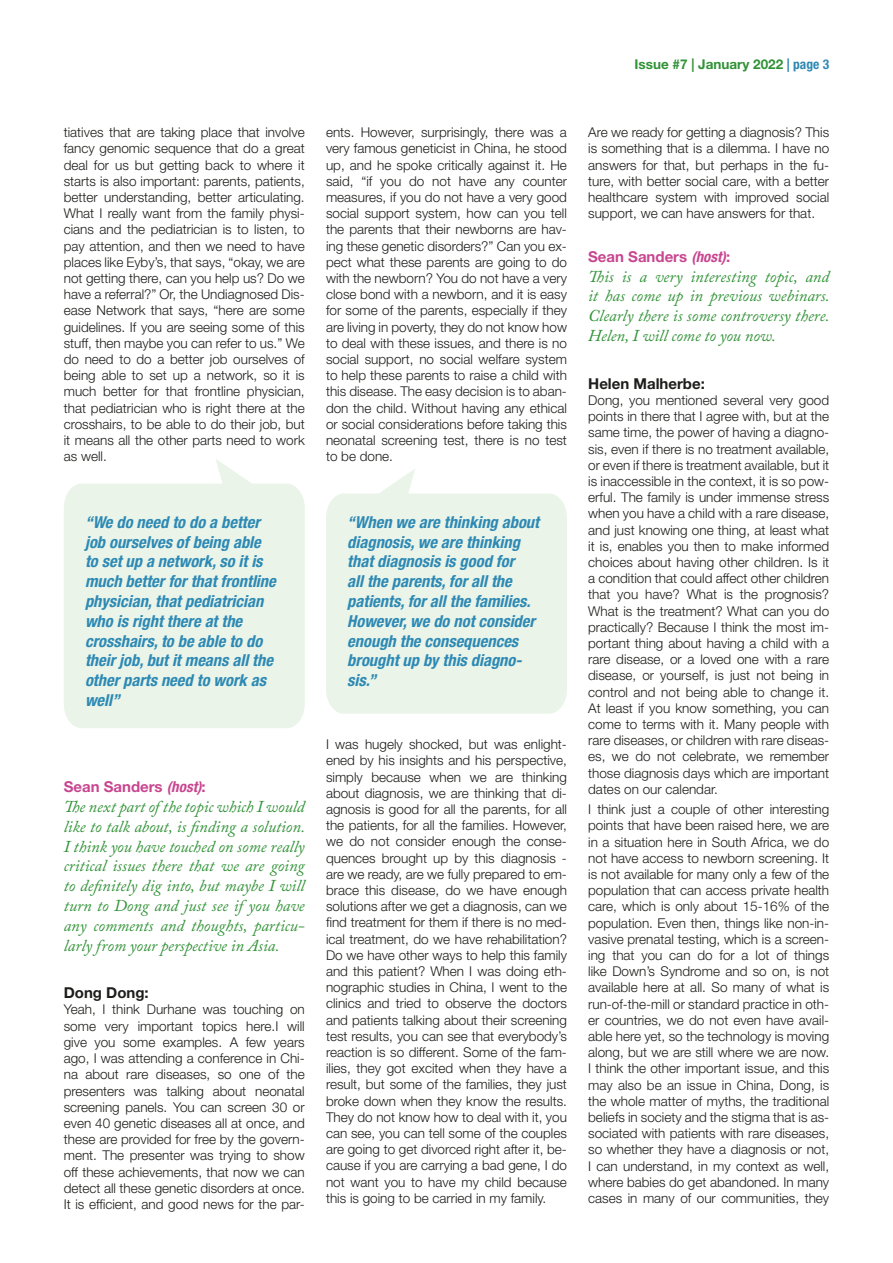
<style>
.page{position:relative;width:893px;height:1263px;background:#fff}
.page>*{position:absolute;margin:0;border:0;box-sizing:border-box;transform-origin:0 0}
.OUT_BOX{font:italic 700 condensed 16.5px/19.8px "Helvetica Neue LT Std";color:#2d89b4}
.Sanders_speaking{font:italic 16.5px/19.8px "Adobe Caslon Pro";color:#319237;text-align:justify}
.Sanders_name{font:700 15px "Helvetica Neue LT Std";color:#c84690}
.Panelists_names{font:700 15px "Helvetica Neue LT Std";color:#1d1d1b}
.t1{font:300 13.5px/16.2px "Helvetica Neue LT Std";color:#1d1d1b;text-align:justify}
.t2{font:700 13.5px "Helvetica Neue LT Std";color:#319237}
.s1{color:#2d89b4}
.s2{font-stretch:condensed;color:#2d89b4}
.s3{font-style:italic;font-stretch:condensed}
</style>
<div class="page">
<svg style="left:64px;top:459px;width:241px;height:269px;background:#ebf5eb"></svg>
<svg style="left:326px;top:469px;width:241px;height:245px;background:#ecf5eb"></svg>
<p class="t2" style="left:635px;top:56px;width:196px">Issue #7 | January 2022 <span class="s1">|</span> <span class="s2">page 3</span></p>
<p class="t1" style="left:64px;top:124px;width:242px">tiatives that are taking place that involve fancy genomic sequence that do a great deal for us but getting back to where it starts is also important: parents, patients, better understanding, better articulating.<br>What I really want from the family physi&shy;cians and the pediatrician is to listen, to pay attention, and then we need to have places like Eyby’s, that says, “okay, we are not getting there, can you help us? Do we have a referral?” Or, the Undiagnosed Dis&shy;ease Network that says, “here are some guidelines. If you are seeing some of this stuff, then maybe you can refer to us.” We do need to do a better job ourselves of being able to set up a network, so it is much better for that frontline physician, that pediatrician who is right there at the crosshairs, to be able to do their job, but it means all the other parts need to work as well.</p>
<p class="t1" style="left:326px;top:124px;width:242px">ents. However, surprisingly, there was a very famous geneticist in China, he stood up, and he spoke critically against it. He said, “if you do not have any counter measures, if you do not have a very good social support system, how can you tell the parents that their newborns are hav&shy;ing these genetic disorders?” Can you ex&shy;pect what these parents are going to do with the newborn? You do not have a very close bond with a newborn, and it is easy for some of the parents, especially if they are living in poverty, they do not know how to deal with these issues, and there is no social support, no social welfare system to help these parents to raise a child with this disease. The easy decision is to aban&shy;don the child. Without having any ethical or social considerations before taking this neonatal screening test, there is no test to be done.</p>
<p class="OUT_BOX" style="left:85px;top:512px;width:192px">“We do need to do a better job ourselves of being able to set up a network, so it is much better for that frontline physician, that pediatrician who is right there at the crosshairs, to be able to do their job, but it means all the other parts need to work as well”</p>
<p class="Sanders_name" style="left:64px;top:777px;width:143px">Sean Sanders <span class="s3">(host)</span>:</p>
<p class="Sanders_speaking" style="left:64px;top:796px;width:243px">The next part of the topic which I would like to talk about, is finding a solution.<br>I think you have touched on some really critical issues there that we are going to definitely dig into, but maybe I will turn to Dong and just see if you have any comments and thoughts, particu&shy;larly from your perspective in Asia.</p>
<p class="Panelists_names" style="left:64px;top:984px;width:87px">Dong Dong:</p>
<p class="t1" style="left:64px;top:1001px;width:242px">Yeah, I think Durhane was touching on some very important topics here.I will give you some examples. A few years ago, I was attending a conference in Chi&shy;na about rare diseases, so one of the presenters was talking about neonatal screening panels. You can screen 30 or even 40 genetic diseases all at once, and these are provided for free by the govern&shy;ment. The presenter was trying to show off these achievements, that now we can detect all these genetic disorders at once.<br>It is efficient, and good news for the par-</p>
<p class="OUT_BOX" style="left:347px;top:512px;width:193px">“When we are thinking about diagnosis, we are thinking that diagnosis is good for<br>all the parents, for all the patients, for all the families.<br>However, we do not consider enough the consequences brought up by this diagno&shy;sis.”</p>
<p class="t1" style="left:326px;top:736px;width:242px">I was hugely shocked, but was enlight&shy;ened by his insights and his perspective, simply because when we are thinking about diagnosis, we are thinking that di&shy;agnosis is good for all the parents, for all the patients, for all the families. However, we do not consider enough the conse&shy;quences brought up by this diagnosis - are we ready, are we fully prepared to em&shy;brace this disease, do we have enough solutions after we get a diagnosis, can we find treatment for them if there is no med&shy;ical treatment, do we have rehabilitation?<br>Do we have other ways to help this family and this patient? When I was doing eth&shy;nographic studies in China, I went to the clinics and tried to observe the doctors and patients talking about their screening test results, you can see that everybody’s reaction is so different. Some of the fam&shy;ilies, they got excited when they have a result, but some of the families, they just broke down when they know the results.<br>They do not know how to deal with it, you can see, you can tell some of the couples are going to get divorced right after it, be&shy;cause if you are carrying a bad gene, I do not want you to have my child because this is going to be carried in my family.</p>
<p class="t1" style="left:588px;top:124px;width:242px">Are we ready for getting a diagnosis? This is something that is a dilemma. I have no answers for that, but perhaps in the fu&shy;ture, with better social care, with a better healthcare system with improved social support, we can have answers for that.</p>
<p class="Sanders_name" style="left:588px;top:247px;width:143px">Sean Sanders <span class="s3">(host)</span>:</p>
<p class="Sanders_speaking" style="left:588px;top:266px;width:243px">This is a very interesting topic, and it has come up in previous webinars.<br>Clearly there is some controversy there.<br>Helen, I will come to you now.</p>
<p class="Panelists_names" style="left:588px;top:374px;width:118px">Helen Malherbe:</p>
<p class="t1" style="left:588px;top:392px;width:242px">Dong, you mentioned several very good points in there that I agree with, but at the same time, the power of having a diagno&shy;sis, even if there is no treatment available, or even if there is treatment available, but it is inaccessible in the context, it is so pow&shy;erful. The family is under immense stress when you have a child with a rare disease, and just knowing one thing, at least what it is, enables you then to make informed choices about having other children. Is it a condition that could affect other children that you have? What is the prognosis?<br>What is the treatment? What can you do practically? Because I think the most im&shy;portant thing about having a child with a rare disease, or a loved one with a rare disease, or yourself, is just not being in control and not being able to change it.<br>At least if you know something, you can come to terms with it. Many people with rare diseases, or children with rare diseas&shy;es, we do not celebrate, we remember those diagnosis days which are important dates on our calendar.</p>
<p class="t1" style="left:588px;top:801px;width:242px">I think just a couple of other interesting points that have been raised here, we are in a situation here in South Africa, we do not have access to newborn screening. It is not available for many only a few of the population that can access private health care, which is only about 15-16% of the population. Even then, things like non-in&shy;vasive prenatal testing, which is a screen&shy;ing that you can do for a lot of things like Down’s Syndrome and so on, is not available here at all. So many of what is run-of-the-mill or standard practice in oth&shy;er countries, we do not even have avail&shy;able here yet, so the technology is moving along, but we are still where we are now.<br>I think the other important issue, and this may also be an issue in China, Dong, is the whole matter of myths, the traditional beliefs in society and the stigma that is as&shy;sociated with patients with rare diseases, so whether they have a diagnosis or not, I can understand, in my context as well, where babies do get abandoned. In many cases in many of our communities, they</p>
</div>
